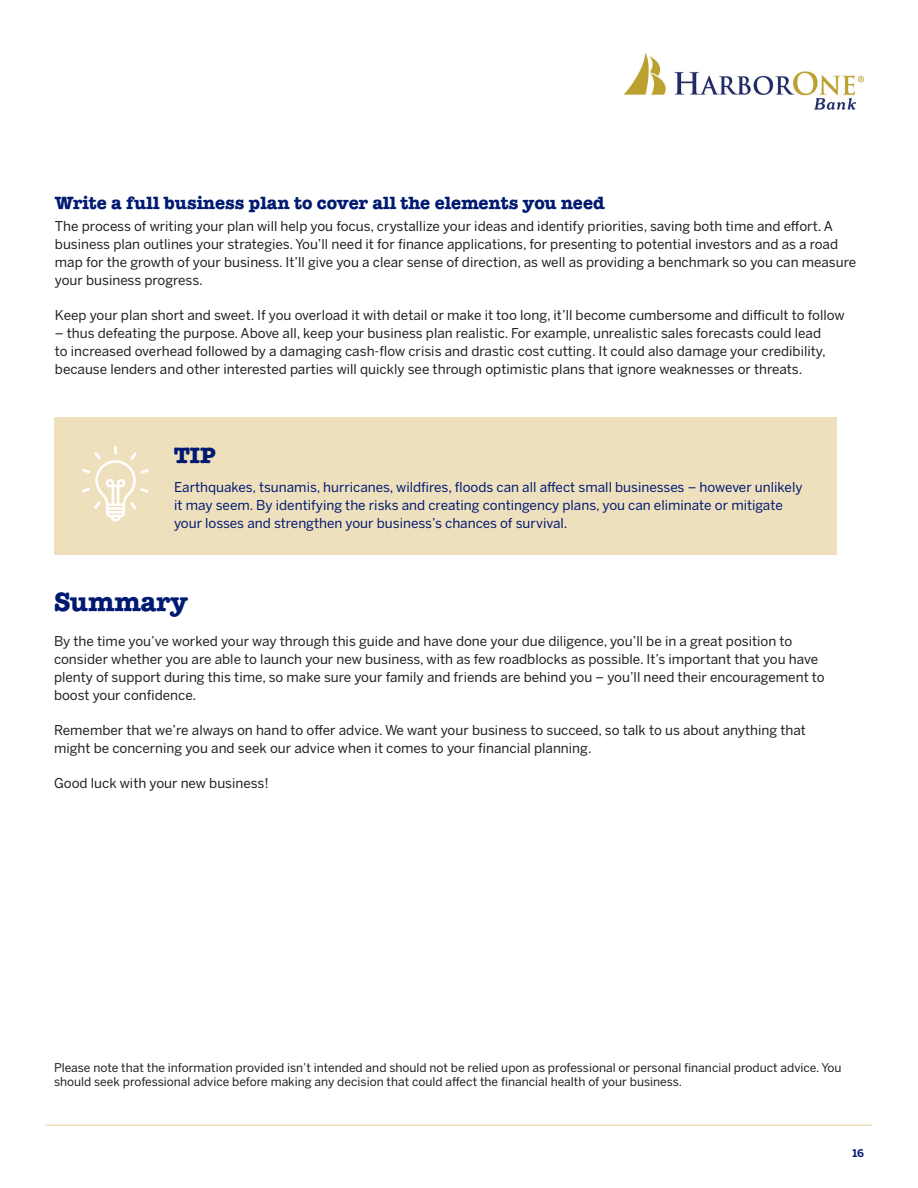
<style>
.page{position:relative;width:918px;height:1188px;background:#fff}
.page>*{position:absolute;margin:0;border:0;box-sizing:border-box;transform-origin:0 0}
.Step_head{font:700 26.85px "American Typewriter ITC Pro";color:#001a71}
.Tip_head{font:700 22.5px "American Typewriter ITC Pro";color:#001a71}
.Content_head{font:700 18px "American Typewriter ITC Pro";color:#001a71}
.t1{font:13.5px/18px "Benton Sans";color:#231f20}
.Tip_text{font:13.5px/18px "Benton Sans";color:#001a71}
.Disclaimer{font:12px/14.4px "Benton Sans";color:#231f20}
.t2{font:700 10.5px "Benton Sans";color:#001a71}
</style>
<div class="page">
<hr style="left:45px;top:1124px;width:827px;height:2px;background:#efe0bd">
<img style="left:624px;top:52px;width:240px;height:58px">
<div style="left:54px;top:417px;width:783px;height:138px;background:#efe0bd"></div>
<svg style="left:82px;top:446px;width:67px;height:75px"></svg>
<p class="Content_head" style="left:55px;top:191px;width:551px">Write a full business plan to cover all the elements you need</p>
<p class="t1" style="left:55px;top:217px;width:803px">The process of writing your plan will help you focus, crystallize your ideas and identify priorities, saving both time and effort. A business plan outlines your strategies. You’ll need it for finance applications, for presenting to potential investors and as a road map for the growth of your business. It’ll give you a clear sense of direction, as well as providing a benchmark so you can measure your business progress.</p>
<p class="t1" style="left:55px;top:306px;width:791px">Keep your plan short and sweet. If you overload it with detail or make it too long, it’ll become cumbersome and difficult to follow</p>
<p class="t1" style="left:55px;top:324px;width:773px">– thus defeating the purpose. Above all, keep your business plan realistic. For example, unrealistic sales forecasts could lead to increased overhead followed by a damaging cash-flow crisis and drastic cost cutting. It could also damage your credibility, because lenders and other interested parties will quickly see through optimistic plans that ignore weaknesses or threats.</p>
<p class="Tip_head" style="left:174px;top:441px;width:43px">TIP</p>
<p class="Tip_text" style="left:174px;top:478px;width:630px">Earthquakes, tsunamis, hurricanes, wildfires, floods can all affect small businesses – however unlikely it may seem. By identifying the risks and creating contingency plans, you can eliminate or mitigate your losses and strengthen your business’s chances of survival.</p>
<p class="Step_head" style="left:54px;top:585px;width:136px">Summary</p>
<p class="t1" style="left:54px;top:632px;width:772px">By the time you’ve worked your way through this guide and have done your due diligence, you’ll be in a great position to consider whether you are able to launch your new business, with as few roadblocks as possible. It’s important that you have plenty of support during this time, so make sure your family and friends are behind you – you’ll need their encouragement to boost your confidence.</p>
<p class="t1" style="left:54px;top:721px;width:754px">Remember that we’re always on hand to offer advice. We want your business to succeed, so talk to us about anything that might be concerning you and seek our advice when it comes to your financial planning.</p>
<p class="t1" style="left:54px;top:774px;width:216px">Good luck with your new business!</p>
<p class="Disclaimer" style="left:54px;top:1061px;width:789px">Please note that the information provided isn’t intended and should not be relied upon as professional or personal financial product advice. You should seek professional advice before making any decision that could affect the financial health of your business.</p>
<p class="t2" style="left:852px;top:1147px;width:13px">16</p>
</div>
